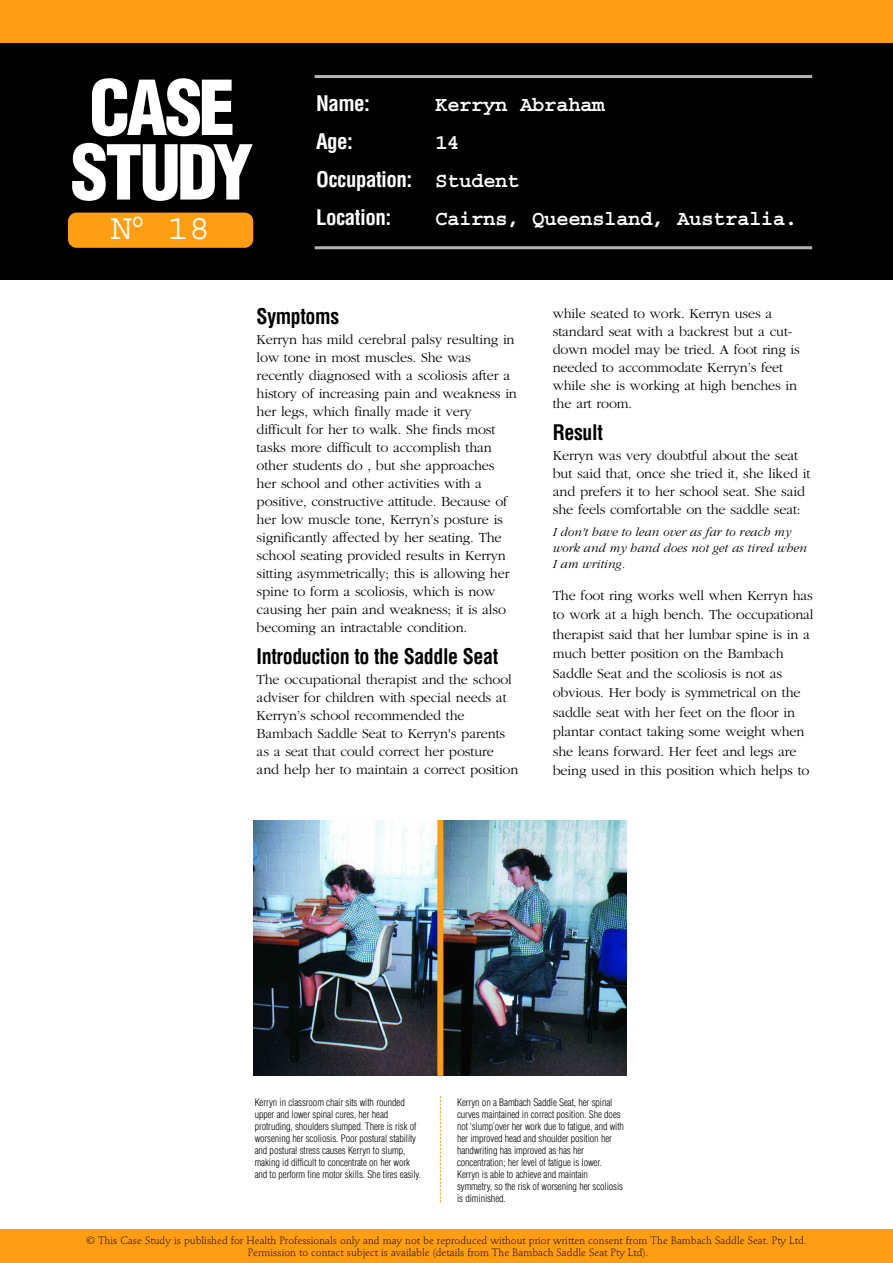
<style>
.page{position:relative;width:893px;height:1263px;background:#fff}
.page>*{position:absolute;margin:0;border:0;box-sizing:border-box;transform-origin:0 0}
.t1{font:900 condensed 73.8px/64.5px "Helvetica";letter-spacing:-.05em;color:#fff}
.t2{font:36px "Courier";color:#fff}
.t3{font:700 21px "Courier";letter-spacing:-.03em;color:#fff}
.t4{font:700 condensed 21px "Helvetica";letter-spacing:-.02em;color:#000;scale:.95 1}
.t5{font:700 condensed 21px/38.1px "Helvetica";letter-spacing:-.025em;color:#fff}
.t6{font:300 14.25px/18px "Garamond";letter-spacing:-.01em;color:#000}
.t7{font:italic 300 12.75px/15.8px "Garamond";color:#000}
.t8{font:300 10.5px/12px "Stempel Schneidler";color:#000;text-align:center}
.t9{font:300 condensed 10.05px/12px "Helvetica";letter-spacing:-.01em;color:#000}
.s1{font-family:"Courier";font-stretch:normal}
</style>
<div class="page">
<div style="left:0;top:1229px;width:893px;height:34px;background:#ff9e12"></div>
<div style="left:0;top:43px;width:893px;height:237px;background:#000"></div>
<div style="left:68px;top:213px;width:185px;height:35px;background:#ff9e12;border-radius:9px"></div>
<div style="left:0;top:0;width:893px;height:43px;background:#ff9e12"></div>
<img style="left:253px;top:821px;width:184px;height:255px">
<img style="left:443px;top:821px;width:184px;height:255px">
<div style="left:437px;top:820px;width:6px;height:256px;background:#ff9e12"></div>
<svg style="left:440px;top:1096px;width:1px;height:106px"></svg>
<hr style="left:315px;top:75px;width:497px;height:3px;background:#b3b3b3">
<hr style="left:315px;top:246px;width:497px;height:3px;background:#b3b3b3">
<h1 class="t1" style="left:71px;top:77px;width:184px">CASE<br>STUDY</h1>
<h2 class="t2" style="left:111px;top:210px;width:101px">N<sup>O</sup> 18</h2>
<h3 class="t5" style="left:316px;top:85px;width:55px">Name:</h3>
<h3 class="t3" style="left:435px;top:98px;width:171px">Kerryn Abraham</h3>
<h3 class="t5" style="left:316px;top:123px;width:38px">Age:</h3>
<h3 class="t3" style="left:435px;top:136px;width:26px">14</h3>
<h3 class="t5" style="left:316px;top:161px;width:205px">Occupation: <span class="s1">Student<br></span>Location:</h3>
<h3 class="t3" style="left:435px;top:212px;width:364px">Cairns, Queensland, Australia.</h3>
<h3 class="t4" style="left:257px;top:304px;width:88px">Symptoms</h3>
<p class="t6" style="left:257px;top:330px;width:262px">Kerryn has mild cerebral palsy resulting in low tone in most muscles. She was recently diagnosed with a scoliosis after a history of increasing pain and weakness in her legs, which finally made it very difficult for her to walk. She finds most tasks more difficult to accomplish than other students do , but she approaches her school and other activities with a positive, constructive attitude. Because of her low muscle tone, Kerryn’s posture is significantly affected by her seating. The school seating provided results in Kerryn sitting asymmetrically; this is allowing her spine to form a scoliosis, which is now causing her pain and weakness; it is also becoming an intractable condition.</p>
<h3 class="t4" style="left:257px;top:644px;width:256px">Introduction to the Saddle Seat</h3>
<p class="t6" style="left:257px;top:670px;width:263px">The occupational therapist and the school adviser for children with special needs at Kerryn’s school recommended the Bambach Saddle Seat to Kerryn's parents as a seat that could correct her posture and help her to maintain a correct position</p>
<p class="t6" style="left:553px;top:304px;width:249px">while seated to work. Kerryn uses a standard seat with a backrest but a cut&shy;down model may be tried. A foot ring is needed to accommodate Kerryn’s feet while she is working at high benches in the art room.</p>
<h3 class="t4" style="left:553px;top:420px;width:54px">Result</h3>
<p class="t6" style="left:553px;top:446px;width:259px">Kerryn was very doubtful about the seat but said that, once she tried it, she liked it and prefers it to her school seat. She said she feels comfortable on the saddle seat:</p>
<p class="t7" style="left:553px;top:524px;width:256px">I don't have to lean over as far to reach my work and my hand does not get as tired when<br>I am writing.</p>
<p class="t6" style="left:553px;top:585px;width:262px;line-height:19.5px">The foot ring works well when Kerryn has to work at a high bench. The occupational therapist said that her lumbar spine is in a much better position on the Bambach Saddle Seat and the scoliosis is not as obvious. Her body is symmetrical on the saddle seat with her feet on the floor in plantar contact taking some weight when she leans forward. Her feet and legs are being used in this position which helps to</p>
<p class="t9" style="left:255px;top:1097px;width:168px">Kerryn in classroom chair sits with rounded upper and lower spinal cures, her head protruding, shoulders slumped. There is risk of worsening her scoliosis. Poor postural stability and postural stress causes Kerryn to slump, making id difficult to concentrate on her work and to perform fine motor skills. She tires easily.</p>
<p class="t9" style="left:457px;top:1097px;width:168px">Kerryn on a Bambach Saddle Seat, her spinal curves maintained in correct position. She does not ‘slump’over her work due to fatigue, and with her improved head and shoulder position her handwriting has improved as has her concentration; her level of fatigue is lower.<br>Kerryn is able to achieve and maintain symmetry, so the risk of worsening her scoliosis is diminished.</p>
<p class="t8" style="left:87px;top:1235px;width:721px">© This Case Study is published for Health Professionals only and may not be reproduced without prior written consent from The Bambach Saddle Seat. Pty Ltd.<br>Permission to contact subject is available (details from The Bambach Saddle Seat Pty Ltd).</p>
</div>
